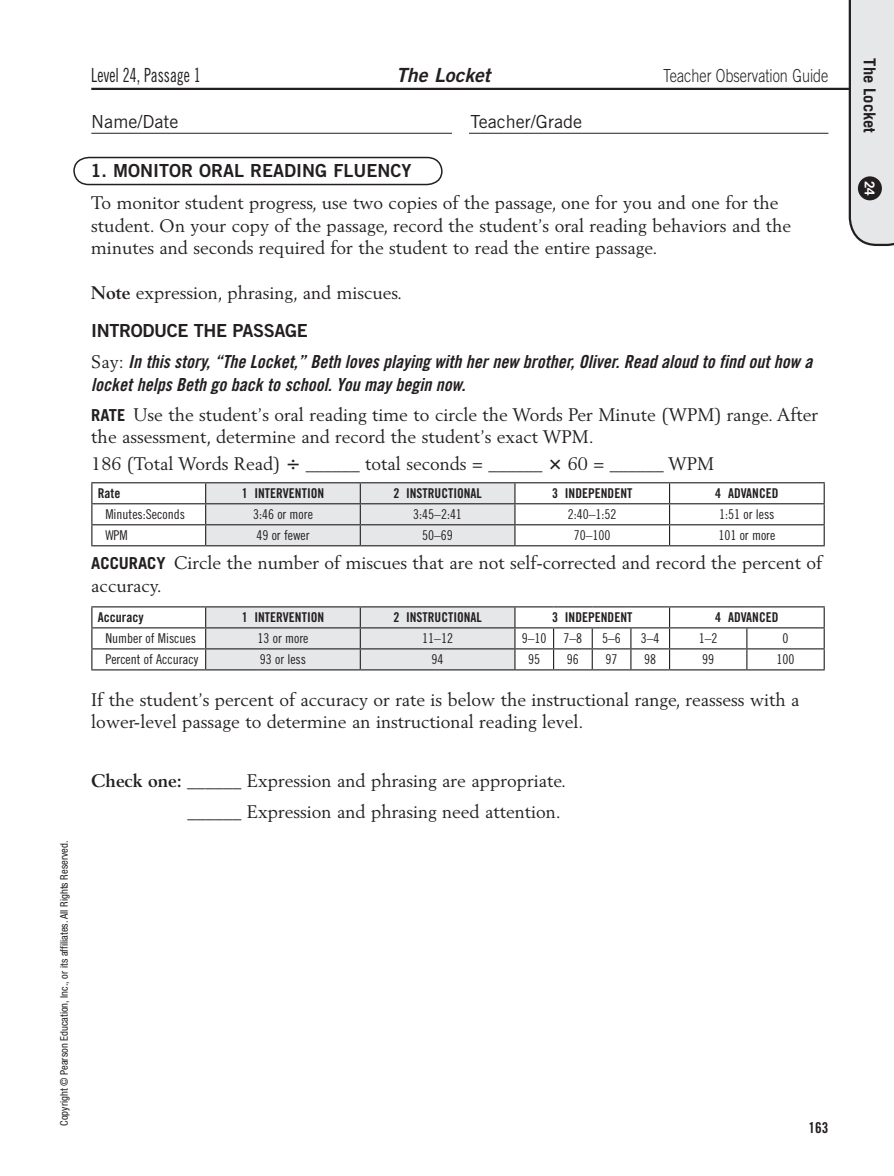
<style>
.page{position:relative;width:894px;height:1176px;background:#fff}
.page>*{position:absolute;margin:0;border:0;box-sizing:border-box;transform-origin:0 0}
.t1{font:19.5px "Trade Gothic LT Std Cn 18";color:#231f20;scale:.8 1}
.t2{font:19.5px "Trade Gothic LT Std Bd 2 Obl";color:#231f20}
.t3{font:18px/22.5px "Berling LT Std";color:#231f20}
.t4{font:18px/22.5px "Trade Gothic LT Std Bd Cn 20 Obl";color:#231f20}
.t5{font:18px "Trade Gothic LT Std Bd 2";color:#231f20}
.t6{font:300 18px "Trade Gothic LT Std";color:#231f20;scale:.8 1}
.t7{font:18px "Trade Gothic LT Std";color:#231f20}
.t8{font:18px "Trade Gothic LT Std Bd 2";letter-spacing:-.02em;color:#231f20}
.t9{font:700 16.5px "Trade Gothic LT Std";color:#231f20}
.t10{font:15px "Trade Gothic LT Std Bd Cn 20";color:#231f20}
.t11{font:13.5px "Trade Gothic LT Std Cn 18";color:#231f20}
.t12{font:13.5px "Trade Gothic LT Std Bd Cn 20";color:#231f20}
.t13{font:700 13.5px "Trade Gothic LT Std";color:#fff}
.t14{font:condensed 10.5px "Helvetica Neue LT Std";color:#231f20}
.s1{font-weight:700}
.s2{font-family:"Berling LT Std"}
.s3{font-family:"Trade Gothic LT Std";font-weight:700;font-size:16.5px}
.s4{font-family:"Mathematical Pi Four"}
</style>
<div class="page">
<hr style="left:91px;top:88px;width:759px;height:2px;background:#231f20">
<hr style="left:91px;top:133px;width:737px;height:1px;background:#231f20">
<svg style="left:92px;top:483px;width:731px;height:62px"></svg>
<hr style="left:668px;top:504px;width:2px;height:20px;background:#231f20">
<hr style="left:91px;top:524px;width:115px;height:1px;background:#231f20">
<hr style="left:515px;top:524px;width:154px;height:1px;background:#231f20">
<hr style="left:669px;top:524px;width:155px;height:1px;background:#231f20">
<hr style="left:668px;top:525px;width:2px;height:20px;background:#231f20">
<hr style="left:91px;top:545px;width:115px;height:1px;background:#231f20">
<hr style="left:515px;top:545px;width:154px;height:1px;background:#231f20">
<hr style="left:669px;top:545px;width:155px;height:1px;background:#231f20">
<hr style="left:91px;top:482px;width:115px;height:1px;background:#231f20">
<svg style="left:91px;top:483px;width:1px;height:62px"></svg>
<hr style="left:206px;top:482px;width:154px;height:1px;background:#231f20">
<hr style="left:360px;top:482px;width:155px;height:1px;background:#231f20">
<hr style="left:515px;top:482px;width:154px;height:1px;background:#231f20">
<svg style="left:205px;top:483px;width:310px;height:63px;background:#dcdddf"></svg>
<hr style="left:669px;top:482px;width:155px;height:1px;background:#231f20">
<hr style="left:668px;top:483px;width:2px;height:20px;background:#231f20">
<svg style="left:823px;top:483px;width:1px;height:62px"></svg>
<hr style="left:91px;top:503px;width:115px;height:1px;background:#231f20">
<hr style="left:206px;top:503px;width:154px;height:1px;background:#231f20">
<hr style="left:360px;top:503px;width:155px;height:1px;background:#231f20">
<hr style="left:515px;top:503px;width:154px;height:1px;background:#231f20">
<hr style="left:669px;top:503px;width:155px;height:1px;background:#231f20">
<svg style="left:92px;top:607px;width:731px;height:62px"></svg>
<hr style="left:668px;top:628px;width:2px;height:20px;background:#231f20">
<hr style="left:91px;top:648px;width:115px;height:1px;background:#231f20">
<hr style="left:515px;top:648px;width:38px;height:1px;background:#231f20">
<hr style="left:553px;top:648px;width:39px;height:1px;background:#231f20">
<svg style="left:553px;top:628px;width:1px;height:41px"></svg>
<hr style="left:592px;top:648px;width:38px;height:1px;background:#231f20">
<svg style="left:591px;top:628px;width:1px;height:41px"></svg>
<hr style="left:630px;top:648px;width:39px;height:1px;background:#231f20">
<svg style="left:630px;top:628px;width:1px;height:41px"></svg>
<hr style="left:669px;top:648px;width:77px;height:1px;background:#231f20">
<hr style="left:668px;top:649px;width:2px;height:20px;background:#231f20">
<hr style="left:746px;top:648px;width:78px;height:1px;background:#231f20">
<svg style="left:746px;top:628px;width:1px;height:41px"></svg>
<hr style="left:91px;top:669px;width:115px;height:1px;background:#231f20">
<hr style="left:515px;top:669px;width:38px;height:1px;background:#231f20">
<hr style="left:553px;top:669px;width:39px;height:1px;background:#231f20">
<hr style="left:592px;top:669px;width:38px;height:1px;background:#231f20">
<hr style="left:630px;top:669px;width:39px;height:1px;background:#231f20">
<hr style="left:669px;top:669px;width:77px;height:1px;background:#231f20">
<hr style="left:746px;top:669px;width:78px;height:1px;background:#231f20">
<hr style="left:91px;top:606px;width:115px;height:1px;background:#231f20">
<svg style="left:91px;top:607px;width:1px;height:62px"></svg>
<hr style="left:206px;top:606px;width:154px;height:1px;background:#231f20">
<hr style="left:360px;top:606px;width:155px;height:1px;background:#231f20">
<hr style="left:515px;top:606px;width:38px;height:1px;background:#231f20">
<svg style="left:205px;top:607px;width:310px;height:63px;background:#dcdcde"></svg>
<hr style="left:553px;top:606px;width:39px;height:1px;background:#231f20">
<hr style="left:592px;top:606px;width:38px;height:1px;background:#231f20">
<hr style="left:630px;top:606px;width:39px;height:1px;background:#231f20">
<hr style="left:669px;top:606px;width:77px;height:1px;background:#231f20">
<hr style="left:668px;top:607px;width:2px;height:20px;background:#231f20">
<hr style="left:746px;top:606px;width:78px;height:1px;background:#231f20">
<svg style="left:823px;top:607px;width:1px;height:62px"></svg>
<hr style="left:91px;top:627px;width:115px;height:1px;background:#231f20">
<hr style="left:206px;top:627px;width:154px;height:1px;background:#231f20">
<hr style="left:360px;top:627px;width:155px;height:1px;background:#231f20">
<hr style="left:515px;top:627px;width:38px;height:1px;background:#231f20">
<hr style="left:553px;top:627px;width:39px;height:1px;background:#231f20">
<hr style="left:592px;top:627px;width:38px;height:1px;background:#231f20">
<hr style="left:630px;top:627px;width:39px;height:1px;background:#231f20">
<hr style="left:669px;top:627px;width:77px;height:1px;background:#231f20">
<hr style="left:746px;top:627px;width:78px;height:1px;background:#231f20">
<svg style="left:73px;top:156px;width:370px;height:30px"></svg>
<div style="left:452px;top:105px;width:16px;height:35px;background:#fff"></div>
<svg style="left:848px;top:0;width:46px;height:246px;background:#d3d3d5"></svg>
<p class="t14" style="left:58px;top:1125px;width:286px;rotate:-90deg">Copyright © Pearson Education, Inc., or its affiliates. All Rights Reserved.</p>
<p class="t1" style="left:91px;top:64px;width:138px">Level 24, Passage 1</p>
<p class="t2" style="left:396px;top:63px;width:96px">The Locket</p>
<p class="t6" style="left:663px;top:65px;width:208px">Teacher Observation Guide</p>
<p class="t7" style="left:91px;top:111px;width:88px">Name/Date</p>
<p class="t7" style="left:470px;top:111px;width:113px">Teacher/Grade</p>
<p class="t5" style="left:90px;top:160px;width:322px">1. MONITOR ORAL READING FLUENCY</p>
<p class="t3" style="left:91px;top:191px;width:701px">To monitor student progress, use two copies of the passage, one for you and one for the student. On your copy of the passage, record the student’s oral reading behaviors and the minutes and seconds required for the student to read the entire passage.</p>
<p class="t3" style="left:91px;top:281px;width:312px"><span class="s1">Note</span> expression, phrasing, and miscues.</p>
<p class="t8" style="left:91px;top:319px;width:218px">INTRODUCE THE PASSAGE</p>
<p class="t4" style="left:91px;top:351px;width:722px"><span class="s2">Say:</span> In this story, “The Locket,” Beth loves playing with her new brother, Oliver. Read aloud to find out how a locket helps Beth go back to school. You may begin now.</p>
<p class="t3" style="left:91px;top:403px;width:728px"><span class="s3">RATE</span> Use the student’s oral reading time to circle the Words Per Minute (WPM) range. After the assessment, determine and record the student’s exact WPM.</p>
<p class="t3" style="left:91px;top:452px;width:624px">186 (Total Words Read) <span class="s4">4</span> ______ total seconds = ______ <span class="s4">3</span> 60 = ______ WPM</p>
<p class="t12" style="left:98px;top:485px;width:24px">Rate</p>
<p class="t12" style="left:242px;top:485px;width:84px">1 INTERVENTION</p>
<p class="t12" style="left:393px;top:485px;width:90px">2 INSTRUCTIONAL</p>
<p class="t12" style="left:552px;top:485px;width:82px">3 INDEPENDENT</p>
<p class="t12" style="left:715px;top:485px;width:65px">4 ADVANCED</p>
<p class="t11" style="left:105px;top:506px;width:81px">Minutes:Seconds</p>
<p class="t11" style="left:253px;top:506px;width:61px">3:46 or more</p>
<p class="t11" style="left:413px;top:506px;width:50px">3:45–2:41</p>
<p class="t11" style="left:567px;top:506px;width:50px">2:40–1:52</p>
<p class="t11" style="left:719px;top:506px;width:57px">1:51 or less</p>
<p class="t11" style="left:105px;top:527px;width:24px">WPM</p>
<p class="t11" style="left:256px;top:527px;width:55px">49 or fewer</p>
<p class="t11" style="left:422px;top:527px;width:32px">50–69</p>
<p class="t11" style="left:573px;top:527px;width:38px">70–100</p>
<p class="t11" style="left:718px;top:527px;width:58px">101 or more</p>
<p class="t3" style="left:91px;top:551px;width:732px"><span class="s3">ACCURACY</span> Circle the number of miscues that are not self-corrected and record the percent of accuracy.</p>
<p class="t12" style="left:98px;top:609px;width:47px">Accuracy</p>
<p class="t12" style="left:242px;top:609px;width:84px">1 INTERVENTION</p>
<p class="t12" style="left:393px;top:609px;width:90px">2 INSTRUCTIONAL</p>
<p class="t12" style="left:552px;top:609px;width:82px">3 INDEPENDENT</p>
<p class="t12" style="left:715px;top:609px;width:65px">4 ADVANCED</p>
<p class="t11" style="left:105px;top:630px;width:92px">Number of Miscues</p>
<p class="t11" style="left:257px;top:630px;width:52px">13 or more</p>
<p class="t11" style="left:422px;top:630px;width:32px">11–12</p>
<p class="t11" style="left:521px;top:630px;width:26px">9–10</p>
<p class="t11" style="left:563px;top:630px;width:20px">7–8</p>
<p class="t11" style="left:602px;top:630px;width:20px">5–6</p>
<p class="t11" style="left:640px;top:630px;width:20px">3–4</p>
<p class="t11" style="left:698px;top:630px;width:20px">1–2</p>
<p class="t11" style="left:782px;top:630px;width:7px">0</p>
<p class="t11" style="left:105px;top:651px;width:94px">Percent of Accuracy</p>
<p class="t11" style="left:260px;top:651px;width:48px">93 or less</p>
<p class="t11" style="left:431px;top:651px;width:13px">94</p>
<p class="t11" style="left:528px;top:651px;width:13px">95</p>
<p class="t11" style="left:566px;top:651px;width:13px">96</p>
<p class="t11" style="left:605px;top:651px;width:13px">97</p>
<p class="t11" style="left:644px;top:651px;width:13px">98</p>
<p class="t11" style="left:702px;top:651px;width:13px">99</p>
<p class="t11" style="left:776px;top:651px;width:19px">100</p>
<p class="t3" style="left:91px;top:688px;width:709px">If the student’s percent of accuracy or rate is below the instructional range, reassess with a lower-level passage to determine an instructional reading level.</p>
<p class="t3" style="left:91px;top:764px;width:476px;line-height:31.5px;text-align:right"><span class="s1">Check one:</span> ______ Expression and phrasing are appropriate. ______ Expression and phrasing need attention.</p>
<p class="t10" style="left:808px;top:1118px;width:21px">163</p>
<p class="t9" style="left:879px;top:58px;width:76px;rotate:90deg">The Locket</p>
<p class="t13" style="left:877px;top:181px;width:17px;rotate:90deg">24</p>
</div>
